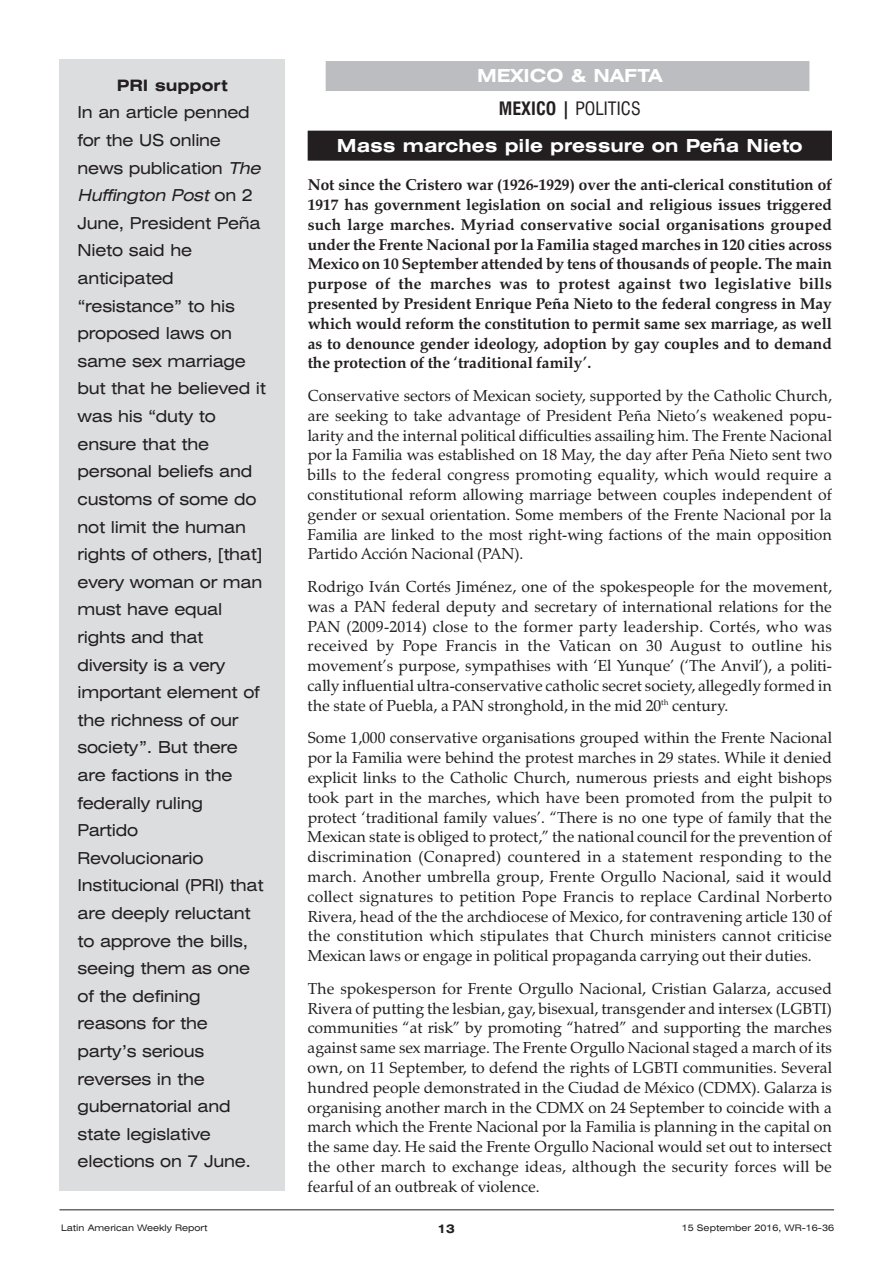
<style>
.page{position:relative;width:893px;height:1263px;background:#fff}
.page>*{position:absolute;margin:0;border:0;box-sizing:border-box;transform-origin:0 0}
.t1{font:700 expanded 18px/33.3px "Swiss 721 BT";color:#fff;text-align:center}
.t2{font:expanded 16.5px/27.6px "Swiss 721 BT";letter-spacing:-.015em;color:#231f20}
.t3{font:15.75px/19.8px "Zapf Calligraphic 801 BT";color:#231f20;text-align:justify}
.t4{font:700 15.75px/19.8px "Zapf Calligraphic 801 BT";color:#231f20;text-align:justify}
.t5{font:700 expanded 15.75px "Swiss 721 BT";color:#231f20}
.t6{font:700 expanded 12px "Swiss 721 BT";color:#231f20}
.t7{font:expanded 9px "Swiss 721 BT";color:#231f20}
.s1{font-style:italic}
.s2{font-stretch:condensed;color:#231f20}
.s3{font-weight:400;font-stretch:condensed;color:#231f20}
</style>
<div class="page">
<div style="left:326px;top:61px;width:483px;height:30px;background:#bcbdc0"></div>
<div style="left:308px;top:131px;width:524px;height:30px;background:#231f20"></div>
<div style="left:60px;top:60px;width:225px;height:1131px;background:#dcdddf"></div>
<hr style="left:60px;top:1209px;width:774px;height:1px;background:#231f20">
<p class="t5" style="left:117px;top:76px;width:112px">PRI support</p>
<p class="t2" style="left:78px;top:99px;width:190px">In an article penned for the US online news publication <span class="s1">The<br>Huffington Post</span> o n 2<br>June, President Peña<br>Nieto said he anticipated “resistance” to his proposed laws on same sex marriage but that he believed it was his “duty to ensure that the personal beliefs and customs of some do not limit the human rights of others, [that] every woman or man must have equal rights and that diversity is a very important element of the richness of our society”. But there are factions in the federally ruling<br>Partido<br>Revolucionario<br>Institucional (PRI) that are deeply reluctant to approve the bills, seeing them as one of the defining reasons for the party’s serious reverses in the gubernatorial and state legislative elections on 7 June.</p>
<p class="t1" style="left:477px;top:59px;width:187px">MEXICO &amp; NAFTA<br><span class="s2">MEXICO |</span> <span class="s3">POLITICS</span></p>
<p class="t1" style="left:337px;top:129px;width:467px">Mass marches pile pressure on Peña Nieto</p>
<p class="t4" style="left:308px;top:175px;width:526px">Not since the Cristero war (1926-1929) over the anti-clerical constitution of 1917 has government legislation on social and religious issues triggered such large marches. Myriad conservative social organisations grouped under the Frente Nacional por la Familia staged marches in 120 cities across Mexico on 10 September attended by tens of thousands of people. The main purpose of the marches was to protest against two legislative bills presented by President Enrique Peña Nieto to the federal congress in May which would reform the constitution to permit same sex marriage, as well as to denounce gender ideology, adoption by gay couples and to demand the protection of the ‘traditional family’.</p>
<p class="t3" style="left:308px;top:386px;width:526px">Conservative sectors of Mexican society, supported by the Catholic Church, are seeking to take advantage of President Peña Nieto’s weakened popu&shy;larity and the internal political difficulties assailing him. The Frente Nacional por la Familia was established on 18 May, the day after Peña Nieto sent two bills to the federal congress promoting equality, which would require a constitutional reform allowing marriage between couples independent of gender or sexual orientation. Some members of the Frente Nacional por la Familia are linked to the most right-wing factions of the main opposition Partido Acción Nacional (PAN).</p>
<p class="t3" style="left:308px;top:577px;width:526px">Rodrigo Iván Cortés Jiménez, one of the spokespeople for the movement, was a PAN federal deputy and secretary of international relations for the PAN (2009-2014) close to the former party leadership. Cortés, who was received by Pope Francis in the Vatican on 30 August to outline his movement’s purpose, sympathises with ‘El Yunque’ (‘The Anvil’), a politi&shy;cally influential ultra-conservative catholic secret society, allegedly formed in the state of Puebla, a PAN stronghold, in the mid 20<sup>th</sup> century.</p>
<p class="t3" style="left:308px;top:728px;width:526px">Some 1,000 conservative organisations grouped within the Frente Nacional por la Familia were behind the protest marches in 29 states. While it denied explicit links to the Catholic Church, numerous priests and eight bishops took part in the marches, which have been promoted from the pulpit to protect ‘traditional family values’. “There is no one type of family that the Mexican state is obliged to protect,” the national council for the prevention of discrimination (Conapred) countered in a statement responding to the march. Another umbrella group, Frente Orgullo Nacional, said it would collect signatures to petition Pope Francis to replace Cardinal Norberto Rivera, head of the the archdiocese of Mexico, for contravening article 130 of the constitution which stipulates that Church ministers cannot criticise Mexican laws or engage in political propaganda carrying out their duties.</p>
<p class="t3" style="left:308px;top:978px;width:526px">The spokesperson for Frente Orgullo Nacional, Cristian Galarza, accused Rivera of putting the lesbian, gay, bisexual, transgender and intersex (LGBTI) communities “at risk” by promoting “hatred” and supporting the marches against same sex marriage. The Frente Orgullo Nacional staged a march of its own, on 11 September, to defend the rights of LGBTI communities. Several hundred people demonstrated in the Ciudad de México (CDMX). Galarza is organising another march in the CDMX on 24 September to coincide with a march which the Frente Nacional por la Familia is planning in the capital on the same day. He said the Frente Orgullo Nacional would set out to intersect the other march to exchange ideas, although the security forces will be fearful of an outbreak of violence.</p>
<p class="t7" style="left:61px;top:1223px;width:148px">Latin American Weekly Report</p>
<p class="t6" style="left:437px;top:1221px;width:19px">13</p>
<p class="t7" style="left:682px;top:1223px;width:154px">15 September 2016, WR-16-36</p>
</div>
